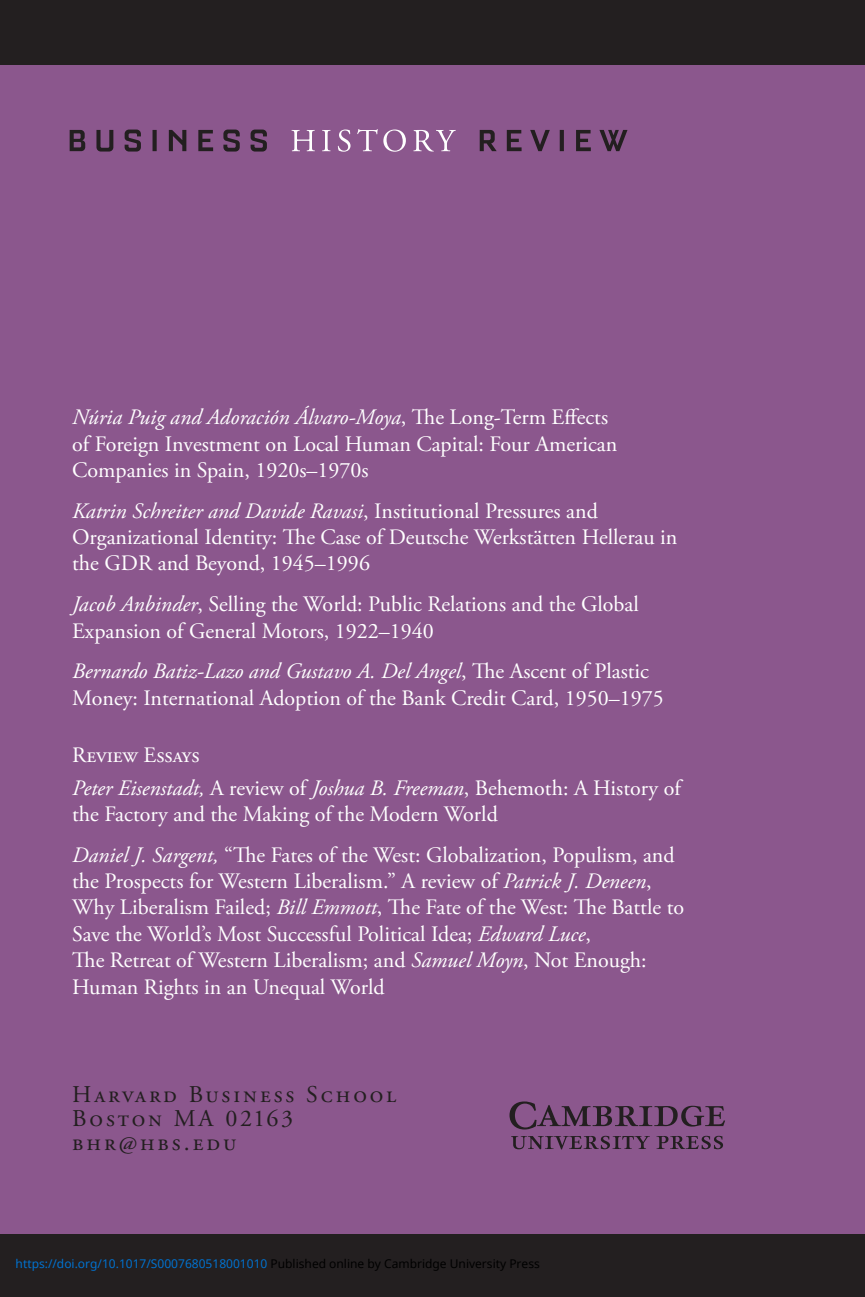
<style>
.page{position:relative;width:865px;height:1297px;background:#fff}
.page>*{position:absolute;margin:0;border:0;box-sizing:border-box;transform-origin:0 0}
.t1{font:24px/24px "Adobe Garamond Pro";letter-spacing:.12em;color:#231f20}
.t2{font:22px/26.4px "Adobe Garamond Pro";color:#fff}
.t3{font:22px/40.6px "Adobe Garamond Pro";letter-spacing:-.025em;color:#fff}
.t4{font:12px "Noto Sans";color:#0172cf}
.s1{font-style:italic}
.s2{color:#000}
</style>
<div class="page">
<div style="left:0;top:0;width:864px;height:1296px;background:#8b578d"></div>
<svg style="left:864px;top:419px;width:1px;height:18px"></svg>
<div style="left:0;top:0;width:864px;height:65px;background:#231f20"></div>
<div style="left:0;top:1234px;width:864px;height:62px;background:#231f20"></div>
<svg style="left:509px;top:1101px;width:216px;height:28px"></svg>
<svg style="left:511px;top:1135px;width:138px;height:14px"></svg>
<svg style="left:656px;top:1135px;width:66px;height:13px"></svg>
<svg style="left:70px;top:129px;width:197px;height:22px"></svg>
<svg style="left:291px;top:129px;width:164px;height:23px"></svg>
<svg style="left:479px;top:130px;width:148px;height:21px"></svg>
<p class="t2" style="left:72px;top:406px;width:546px"><span class="s1">Núria Puig and Adoración Álvaro-Moya</span>, The Long-Term Effects of Foreign Investment on Local Human Capital: Four American<br>Companies in Spain, 1920s–1970s</p>
<p class="t2" style="left:72px;top:499px;width:606px"><span class="s1">Katrin Schreiter and Davide Ravasi</span>, Institutional Pressures and<br>Organizational Identity: The Case of Deutsche Werkstätten Hellerau in the GDR and Beyond, 1945–1996</p>
<p class="t2" style="left:72px;top:592px;width:568px"><span class="s1">Jacob Anbinder</span>, Selling the World: Public Relations and the Global<br>Expansion of General Motors, 1922–1940</p>
<p class="t2" style="left:72px;top:659px;width:593px"><span class="s1">Bernardo Batiz-Lazo and Gustavo A. Del Angel</span>, The Ascent of Plastic<br>Money: International Adoption of the Bank Credit Card, 1950–1975</p>
<p class="t2" style="left:72px;top:740px;width:610px;line-height:32.4px">Review Essays<br><span class="s1">Peter Eisenstadt,</span> A review of <span class="s1">Joshua B. Freeman</span>, Behemoth: A History of</p>
<p class="t3" style="left:72px;top:795px;width:603px">the Factory and the Making of the Modern World<br><span class="s1">Daniel J. Sargent,</span> “The Fates of the West: Globalization, Populism, and</p>
<p class="t2" style="left:72px;top:869px;width:613px">the Prospects for Western Liberalism.” A review of <span class="s1">Patrick J. Deneen</span>, Why Liberalism Failed; <span class="s1">Bill Emmott</span>, The Fate of the West: The Battle to Save the World’s Most Successful Political Idea; <span class="s1">Edward Luce</span>,<br>The Retreat of Western Liberalism; and <span class="s1">Samuel Moyn</span>, Not Enough:<br>Human Rights in an Unequal World</p>
<p class="t1" style="left:72px;top:1084px;width:325px">Harvard Business School<br>Boston MA 02163 bhr@hbs.edu</p>
<p class="t4" style="left:16px;top:1255px;width:525px">https://doi.org/10.1017/S0007680518001010 <span class="s2">Published online by Cambridge University Press</span></p>
</div>
